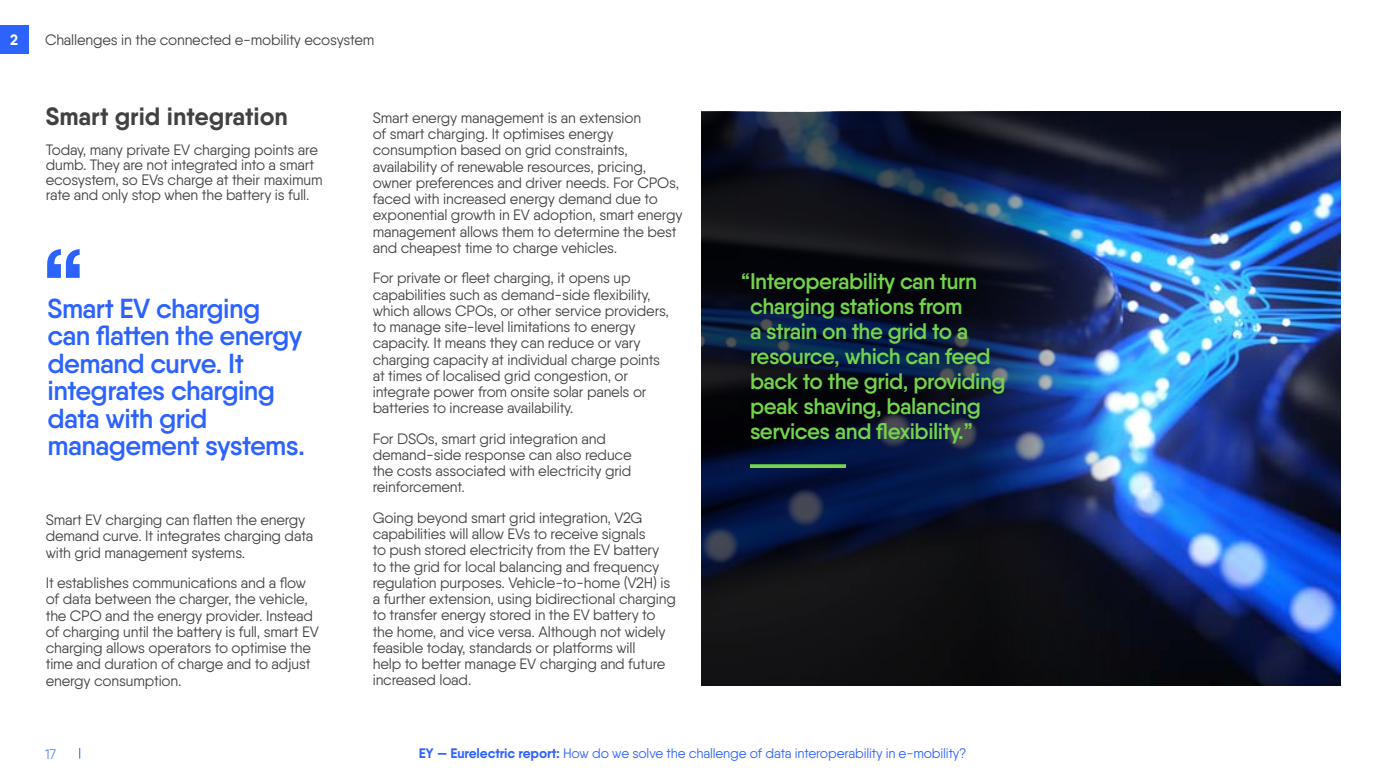
<style>
.page{position:relative;width:1386px;height:780px;background:#fff}
.page>*{position:absolute;margin:0;border:0;box-sizing:border-box;transform-origin:0 0}
.t1{font:600 110px "Qanelas";color:#2c63ff}
.t2{font:600 27.5px/27.5px "Qanelas";letter-spacing:-.02em;color:#2c63ff}
.t3{font:700 25px "Qanelas";color:#414042}
.t4{font:600 22.5px/25px "Qanelas";letter-spacing:-.02em;color:#72d54a}
.t5{font:15px/16.2px "Qanelas";letter-spacing:-.01em;color:#414042}
.t6{font:700 15px "Qanelas";color:#fff}
.t7{font:13.75px "Qanelas";letter-spacing:-.01em;color:#2c63ff}
.t8{font:300 13.75px "Qanelas";color:#2c63ff}
.s1{font-weight:700}
</style>
<div class="page">
<img style="left:701px;top:112px;width:639px;height:573px">
<div style="left:0;top:25px;width:28px;height:28px;background:#2c63ff"></div>
<svg style="left:750px;top:464px;width:96px;height:4px"></svg>
<p class="t6" style="left:10px;top:30px;width:9px">2</p>
<p class="t5" style="left:45px;top:31px;width:331px">Challenges in the connected e-mobility ecosystem</p>
<h3 class="t3" style="left:46px;top:101px;width:244px">Smart grid integration</h3>
<p class="t5" style="left:46px;top:142px;width:278px;line-height:15px">Today, many private EV charging points are dumb. They are not integrated into a smart ecosystem, so EVs charge at their maximum rate and only stop when the battery is full.</p>
<h1 class="t1" style="left:40px;top:220px;width:48px">“</h1>
<h2 class="t2" style="left:48px;top:294px;width:259px">Smart EV charging can flatten the energy demand curve. It integrates charging data with grid management systems.</h2>
<p class="t5" style="left:46px;top:511px;width:269px">Smart EV charging can flatten the energy demand curve. It integrates charging data with grid management systems.</p>
<p class="t5" style="left:46px;top:574px;width:274px">It establishes communications and a flow of data between the charger, the vehicle, the CPO and the energy provider. Instead of charging until the battery is full, smart EV charging allows operators to optimise the time and duration of charge and to adjust energy consumption.</p>
<p class="t5" style="left:373px;top:109px;width:311px">Smart energy management is an extension<br>of smart charging. It optimises energy consumption based on grid constraints, availability of renewable resources, pricing, owner preferences and driver needs. For CPOs, faced with increased energy demand due to exponential growth in EV adoption, smart energy management allows them to determine the best and cheapest time to charge vehicles.</p>
<p class="t5" style="left:373px;top:270px;width:298px">For private or fleet charging, it opens up capabilities such as demand-side flexibility, which allows CPOs, or other service providers, to manage site-level limitations to energy capacity. It means they can reduce or vary charging capacity at individual charge points at times of localised grid congestion, or integrate power from onsite solar panels or batteries to increase availability.</p>
<p class="t5" style="left:373px;top:430px;width:260px">For DSOs, smart grid integration and demand-side response can also reduce the costs associated with electricity grid reinforcement.</p>
<p class="t5" style="left:373px;top:509px;width:305px">Going beyond smart grid integration, V2G capabilities will allow EVs to receive signals<br>to push stored electricity from the EV battery to the grid for local balancing and frequency regulation purposes. Vehicle-to-home (V2H) is a further extension, using bidirectional charging to transfer energy stored in the EV battery to the home, and vice versa. Although not widely feasible today, standards or platforms will<br>help to better manage EV charging and future increased load.</p>
<h3 class="t4" style="left:750px;top:268px;width:257px;text-indent:-9px">“Interoperability can turn charging stations from<br>a strain on the grid to a resource, which can feed back to the grid, providing peak shaving, balancing services and flexibility.”</h3>
<p class="t8" style="left:45px;top:745px;width:13px">17</p>
<p class="t7" style="left:419px;top:745px;width:549px"><span class="s1">EY — Eurelectric report:</span> How do we solve the challenge of data interoperability in e-mobility?</p>
</div>
